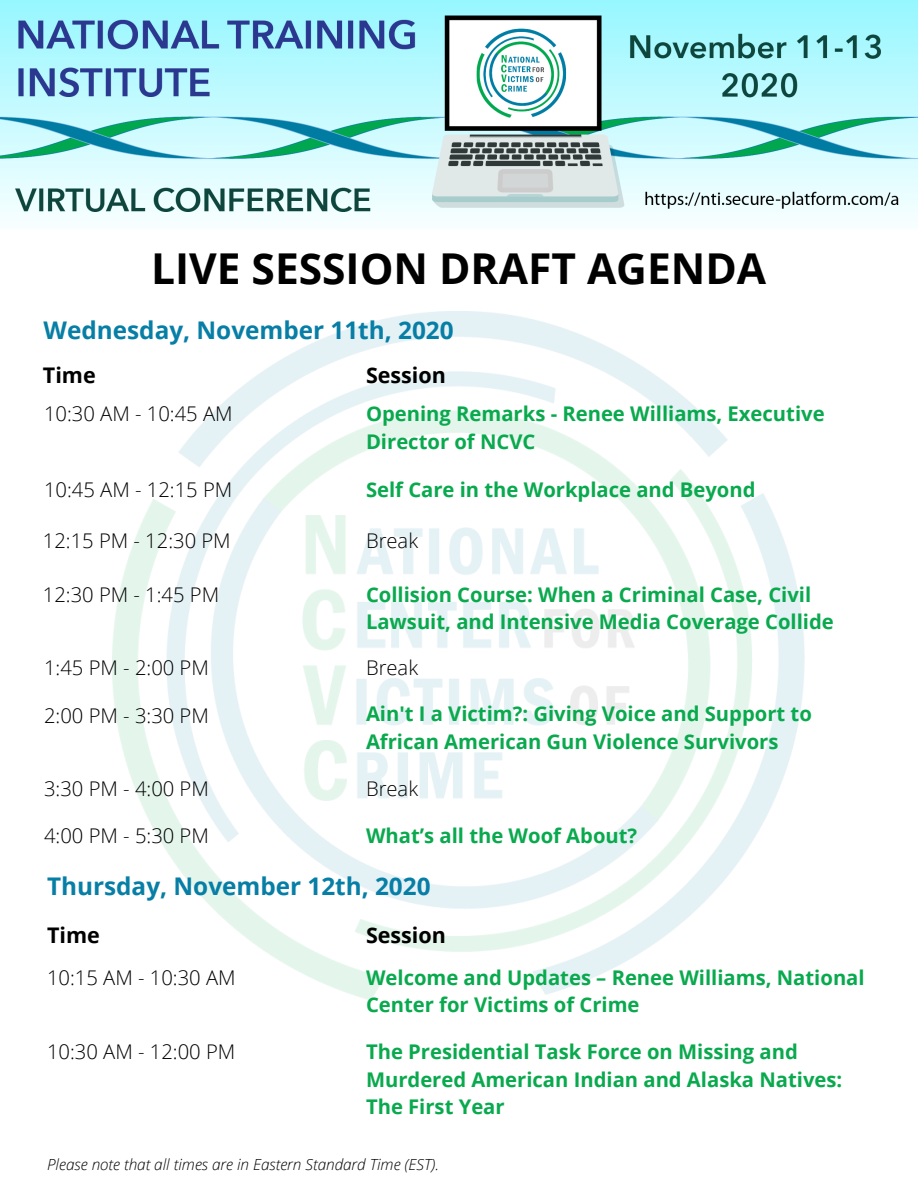
<style>
.page{position:relative;width:918px;height:1188px;background:#fff}
.page>*{position:absolute;margin:0;border:0;box-sizing:border-box;transform-origin:0 0}
.t1{font:700 42.6px "Open Sans";color:#000}
.t2{font:700 24.3px "Open Sans";color:#077ea5}
.t3{font:700 21.45px "Open Sans";color:#000}
.t4{font:700 20.25px/27.9px "Open Sans";color:#09a94e}
.t5{font:300 20.25px "Open Sans";color:#000}
.t6{font:italic 300 15.3px "Open Sans";color:#000}
</style>
<div class="page">
<img style="left:0;top:0;width:918px;height:219px">
<img style="left:113px;top:312px;width:692px;height:688px">
<h1 class="t1" style="left:151px;top:238px;width:617px">LIVE SESSION DRAFT AGENDA</h1>
<p class="t2" style="left:44px;top:313px;width:411px">Wednesday, November 11th, 2020</p>
<p class="t3" style="left:43px;top:360px;width:54px">Time</p>
<p class="t3" style="left:366px;top:360px;width:81px">Session</p>
<p class="t5" style="left:44px;top:400px;width:190px">10:30 AM - 10:45 AM</p>
<p class="t4" style="left:366px;top:400px;width:460px">Opening Remarks - Renee Williams, Executive<br>Director of NCVC</p>
<p class="t5" style="left:44px;top:475px;width:190px">10:45 AM - 12:15 PM</p>
<p class="t4" style="left:366px;top:475px;width:391px">Self Care in the Workplace and Beyond</p>
<p class="t5" style="left:43px;top:526px;width:189px">12:15 PM - 12:30 PM</p>
<p class="t5" style="left:366px;top:526px;width:54px">Break</p>
<p class="t4" style="left:366px;top:580px;width:469px">Collision Course: When a Criminal Case, Civil<br>Lawsuit, and Intensive Media Coverage Collide</p>
<p class="t5" style="left:43px;top:580px;width:178px">12:30 PM - 1:45 PM</p>
<p class="t5" style="left:44px;top:654px;width:166px">1:45 PM - 2:00 PM</p>
<p class="t5" style="left:366px;top:654px;width:54px">Break</p>
<p class="t4" style="left:366px;top:699px;width:447px">Ain't I a Victim?: Giving Voice and Support to<br>African American Gun Violence Survivors</p>
<p class="t5" style="left:44px;top:701px;width:166px">2:00 PM - 3:30 PM</p>
<p class="t5" style="left:44px;top:775px;width:166px">3:30 PM - 4:00 PM</p>
<p class="t5" style="left:366px;top:775px;width:54px">Break</p>
<p class="t5" style="left:44px;top:821px;width:166px">4:00 PM - 5:30 PM</p>
<p class="t4" style="left:366px;top:821px;width:273px">What’s all the Woof About?</p>
<p class="t2" style="left:47px;top:869px;width:385px">Thursday, November 12th, 2020</p>
<p class="t3" style="left:47px;top:920px;width:54px">Time</p>
<p class="t3" style="left:366px;top:920px;width:81px">Session</p>
<p class="t4" style="left:366px;top:963px;width:500px">Welcome and Updates – Renee Williams, National<br>Center for Victims of Crime</p>
<p class="t5" style="left:47px;top:963px;width:190px">10:15 AM - 10:30 AM</p>
<p class="t5" style="left:47px;top:1037px;width:190px">10:30 AM - 12:00 PM</p>
<p class="t4" style="left:366px;top:1037px;width:478px">The Presidential Task Force on Missing and<br>Murdered American Indian and Alaska Natives:<br>The First Year</p>
<p class="t6" style="left:47px;top:1154px;width:393px">Please note that all times are in Eastern Standard Time (EST).</p>
</div>
